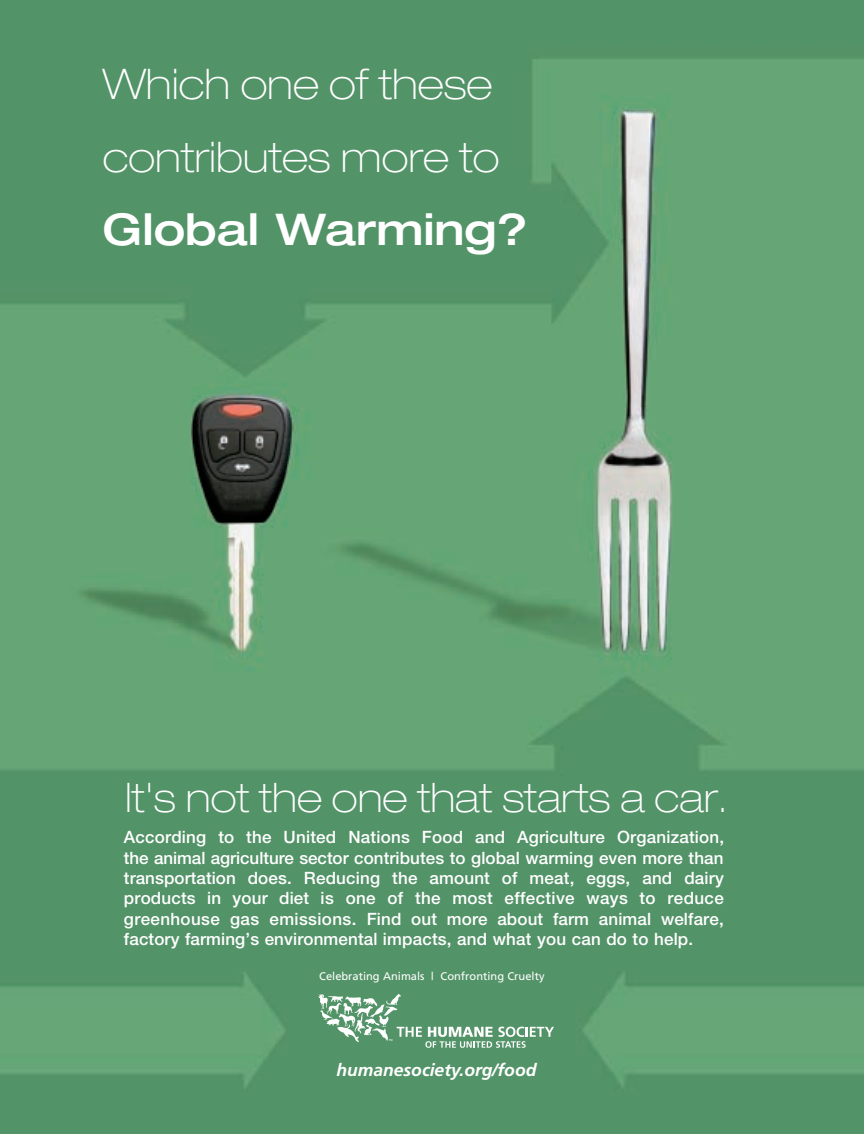
<style>
.page{position:relative;width:864px;height:1134px;background:#fff}
.page>*{position:absolute;margin:0;border:0;box-sizing:border-box;transform-origin:0 0}
.t1{font:500 expanded 43.8px "Helvetica Neue LT";color:#fff}
.t2{font:100 expanded 42.3px/72.9px "Helvetica Neue";color:#fff}
.t3{font:100 expanded 40.8px "Helvetica Neue";color:#fff}
.t4{font:italic 700 17.55px "Frutiger";color:#fff}
.t5{font:500 16.95px/20.4px "Helvetica Neue";letter-spacing:.01em;color:#fff;text-align:justify}
.t6{font:11.1px "Frutiger";color:#fff}
</style>
<div class="page">
<img style="left:0;top:0;width:864px;height:1134px">
<svg style="left:318px;top:994px;width:236px;height:54px;background:#6fa481"></svg>
<h2 class="t2" style="left:103px;top:52px;width:398px">Which one of these contributes more to</h2>
<h1 class="t1" style="left:103px;top:213px;width:427px">Global Warming?</h1>
<h3 class="t3" style="left:125px;top:783px;width:603px">It's not the one that starts a car.</h3>
<p class="t5" style="left:124px;top:828px;width:602px">According to the United Nations Food and Agriculture Organization, the animal agriculture sector contributes to global warming even more than transportation does. Reducing the amount of meat, eggs, and dairy products in your diet is one of the most effective ways to reduce greenhouse gas emissions. Find out more about farm animal welfare, factory farming’s environmental impacts, and what you can do to help.</p>
<p class="t6" style="left:319px;top:972px;width:227px">Celebrating Animals | Confronting Cruelty</p>
<p class="t4" style="left:336px;top:1063px;width:201px">humanesociety.org/food</p>
</div>
